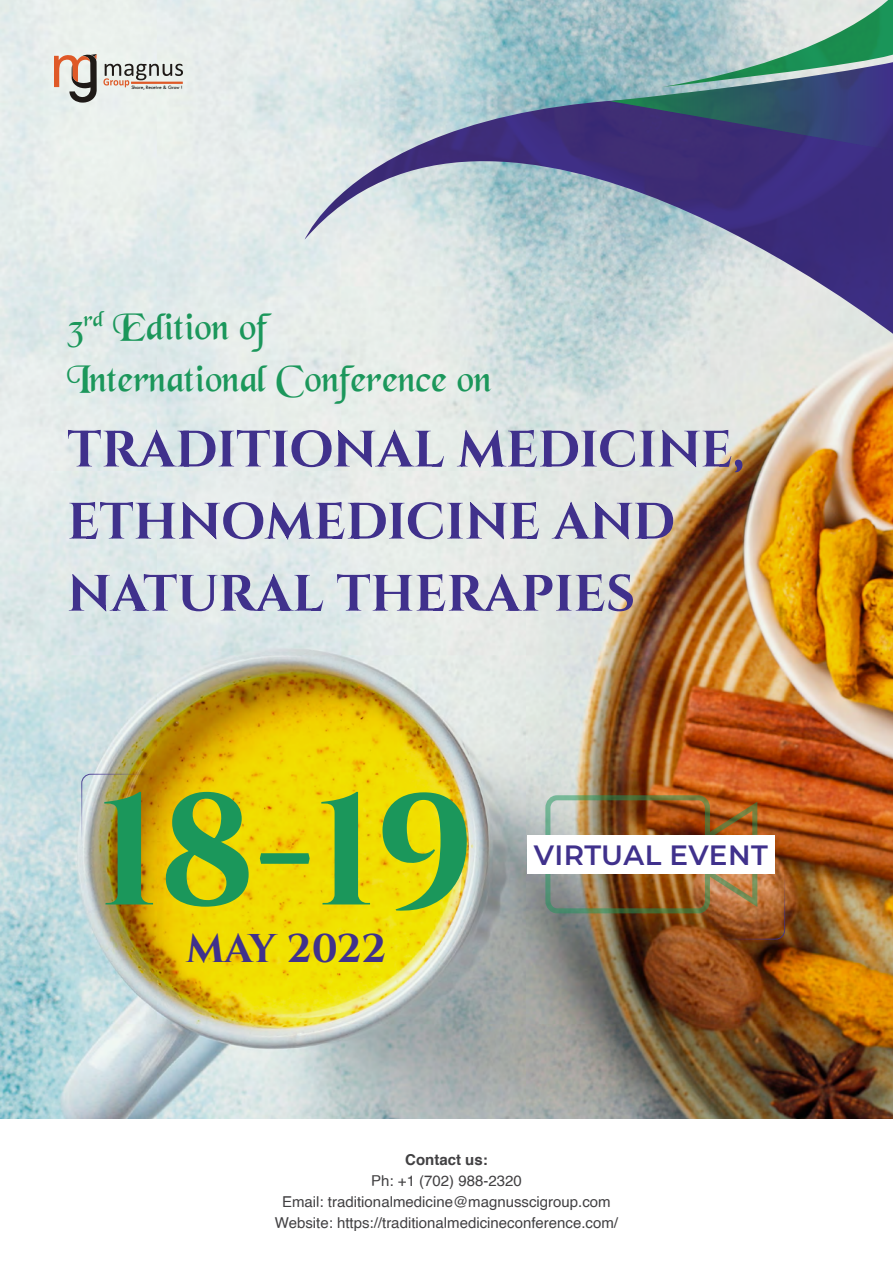
<style>
.page{position:relative;width:893px;height:1263px;background:#fff}
.page>*{position:absolute;margin:0;border:0;box-sizing:border-box;transform-origin:0 0}
.t1{font:700 157.65px "Cinzel";color:#1b975b}
.t2{font:700 51px/72.2px "Cinzel";letter-spacing:-.005em;color:#40318c}
.t3{font:700 40.05px "Cinzel";color:#40318c}
.t4{font:38.85px/52.8px "Black Chancery";color:#1b975b}
.t5{font:600 27.75px "Montserrat";letter-spacing:.01em;color:#40318c}
.t6{font:15px/21px "Helvetica";color:#414042;text-align:center}
.t7{font:700 15px "Helvetica";color:#414042}
.t8{font:5.25px "Tw Cen";color:#020202}
</style>
<div class="page">
<img style="left:0;top:103px;width:893px;height:1015px">
<svg style="left:0;top:0;width:610px;height:103px;background:#dfe9e8"></svg>
<svg style="left:103px;top:63px;width:81px;height:24px;background:#c0b6ae"></svg>
<svg style="left:54px;top:54px;width:43px;height:49px;background:#b69f92"></svg>
<svg style="left:305px;top:20px;width:588px;height:316px;background:#b9d2d6"></svg>
<img style="left:305px;top:96px;width:588px;height:238px">
<svg style="left:610px;top:0;width:283px;height:150px;background:#4d5d85"></svg>
<img style="left:663px;top:0;width:230px;height:87px">
<img style="left:543px;top:793px;width:216px;height:123px">
<div style="left:527px;top:835px;width:248px;height:38px;background:#fff"></div>
<div style="left:81px;top:774px;width:104px;height:91px;border:1px solid #40318c;border-radius:9px"></div>
<div style="left:681px;top:849px;width:104px;height:90px;border:1px solid #40318c;border-radius:9px"></div>
<p class="t8" style="left:131px;top:85px;width:53px">Share, Receive &amp; Grow !</p>
<h3 class="t4" style="left:67px;top:304px;width:426px">3<sup>rd</sup> Edition of<br>International Conference on</h3>
<h2 class="t2" style="left:67px;top:415px;width:679px">TRADITIONAL MEDICINE,<br>ETHNOMEDICINE AND<br>NATURAL THERAPIES</h2>
<h1 class="t1" style="left:98px;top:751px;width:378px">18-19</h1>
<h3 class="t3" style="left:186px;top:923px;width:202px">MAY 2022</h3>
<h3 class="t5" style="left:534px;top:838px;width:235px">VIRTUAL EVENT</h3>
<p class="t7" style="left:405px;top:1153px;width:84px">Contact us:</p>
<p class="t6" style="left:275px;top:1171px;width:345px">Ph: +1 (702) 988-2320<br>Email: traditionalmedicine@magnusscigroup.com<br>Website: https://traditionalmedicineconference.com/</p>
</div>
